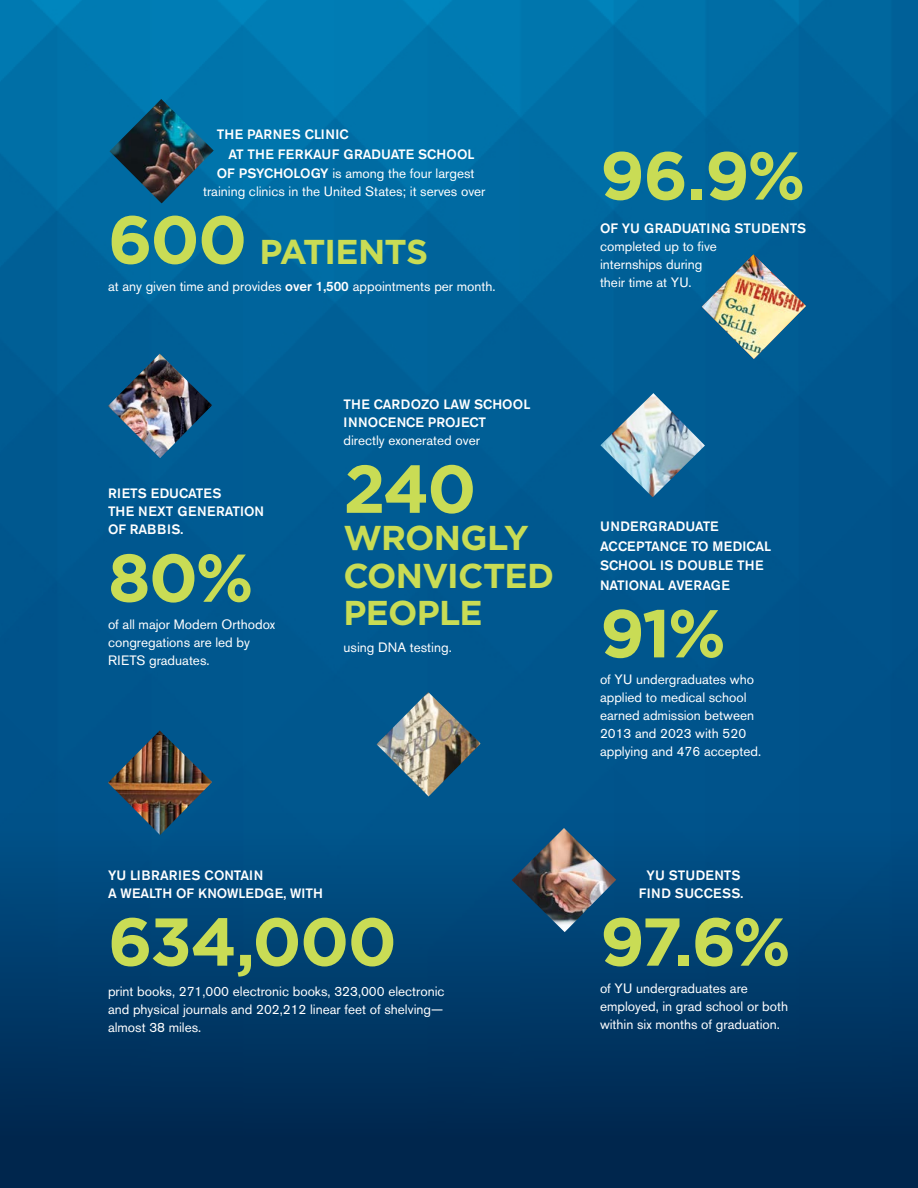
<style>
.page{position:relative;width:918px;height:1188px;background:#fff}
.page>*{position:absolute;margin:0;border:0;box-sizing:border-box;transform-origin:0 0}
.Text_Regular{font:700 67.5px "Gotham";letter-spacing:-.03em;color:#c9dc55}
.Text_Regular-2{font:700 34.5px/37.5px "Gotham";letter-spacing:-.025em;color:#c9dc55}
.Text_Regular-3{font:13.5px/18px "Akzidenz Grotesk BE";color:#fff}
.Text_Regular-4{font:500 13.5px/18px "Akzidenz Grotesk BE";color:#fff}
.Text_Regular-5{font:500 13.5px/18px "Akzidenz Grotesk BE";letter-spacing:.02em;color:#fff;text-align:center}
.s1{font-weight:500}
.s2{font-size:67.5px}
.s3{font-weight:400}
</style>
<div class="page">
<img style="left:1px;top:0;width:917px;height:813px">
<img style="left:0;top:0;width:1px;height:1188px">
<div style="left:0;top:813px;width:918px;height:375px;background:linear-gradient(to bottom,#00548c,#002146)"></div>
<img style="left:512px;top:828px;width:104px;height:104px">
<img style="left:702px;top:254px;width:104px;height:105px">
<img style="left:600px;top:393px;width:105px;height:104px">
<img style="left:377px;top:692px;width:104px;height:104px">
<img style="left:108px;top:730px;width:104px;height:105px">
<img style="left:108px;top:354px;width:104px;height:104px">
<img style="left:110px;top:99px;width:104px;height:104px">
<p class="Text_Regular-5" style="left:217px;top:125px;width:133px">THE PARNES CLINIC</p>
<p class="Text_Regular-4" style="left:229px;top:145px;width:247px">AT THE FERKAUF GRADUATE SCHOOL</p>
<p class="Text_Regular-3" style="left:217px;top:164px;width:259px"><span class="s1">OF PSYCHOLOGY</span> is among the four largest</p>
<p class="Text_Regular-3" style="left:203px;top:182px;width:284px">training clinics in the United States; it serves over</p>
<p class="Text_Regular-2" style="left:108px;top:232px;width:322px"><span class="s2">600</span> PATIENTS</p>
<p class="Text_Regular-3" style="left:108px;top:277px;width:389px">at any given time and provides <span class="s1">over 1,500</span> appointments per month.</p>
<p class="Text_Regular-4" style="left:108px;top:484px;width:158px">RIETS EDUCATES<br>THE NEXT GENERATION<br>OF RABBIS.</p>
<p class="Text_Regular" style="left:108px;top:533px;width:147px">80%</p>
<p class="Text_Regular-3" style="left:108px;top:615px;width:169px">of all major Modern Orthodox congregations are led by<br>RIETS graduates.</p>
<p class="Text_Regular-4" style="left:344px;top:395px;width:188px">THE CARDOZO LAW SCHOOL<br>INNOCENCE PROJECT <span class="s3">directly exonerated over</span></p>
<p class="Text_Regular" style="left:344px;top:444px;width:134px">240</p>
<p class="Text_Regular-2" style="left:344px;top:519px;width:212px">WRONGLY<br>CONVICTED<br>PEOPLE</p>
<p class="Text_Regular-3" style="left:344px;top:639px;width:110px">using DNA testing.</p>
<p class="Text_Regular-4" style="left:108px;top:866px;width:216px">YU LIBRARIES CONTAIN<br>A WEALTH OF KNOWLEDGE, WITH</p>
<p class="Text_Regular" style="left:108px;top:897px;width:290px">634,000</p>
<p class="Text_Regular-3" style="left:108px;top:982px;width:338px;text-align:justify">print books, 271,000 electronic books, 323,000 electronic and physical journals and 202,212 linear feet of shelving— almost 38 miles.</p>
<p class="Text_Regular" style="left:600px;top:131px;width:207px">96.9%</p>
<p class="Text_Regular-3" style="left:600px;top:219px;width:208px"><span class="s1">OF YU GRADUATING STUDENTS </span>completed up to five<br>internships during<br>their time at YU.</p>
<p class="Text_Regular-4" style="left:600px;top:517px;width:173px;line-height:19.5px">UNDERGRADUATE<br>ACCEPTANCE TO MEDICAL<br>SCHOOL IS DOUBLE THE<br>NATIONAL AVERAGE</p>
<p class="Text_Regular" style="left:600px;top:589px;width:127px">91%</p>
<p class="Text_Regular-3" style="left:600px;top:671px;width:163px">of YU undergraduates who applied to medical school earned admission between<br>2013 and 2023 with 520 applying and 476 accepted.</p>
<p class="Text_Regular-5" style="left:639px;top:866px;width:106px">YU STUDENTS<br>FIND SUCCESS.</p>
<p class="Text_Regular" style="left:600px;top:897px;width:192px">97.6%</p>
<p class="Text_Regular-3" style="left:600px;top:979px;width:190px">of YU undergraduates are employed, in grad school or both within six months of graduation.</p>
</div>
